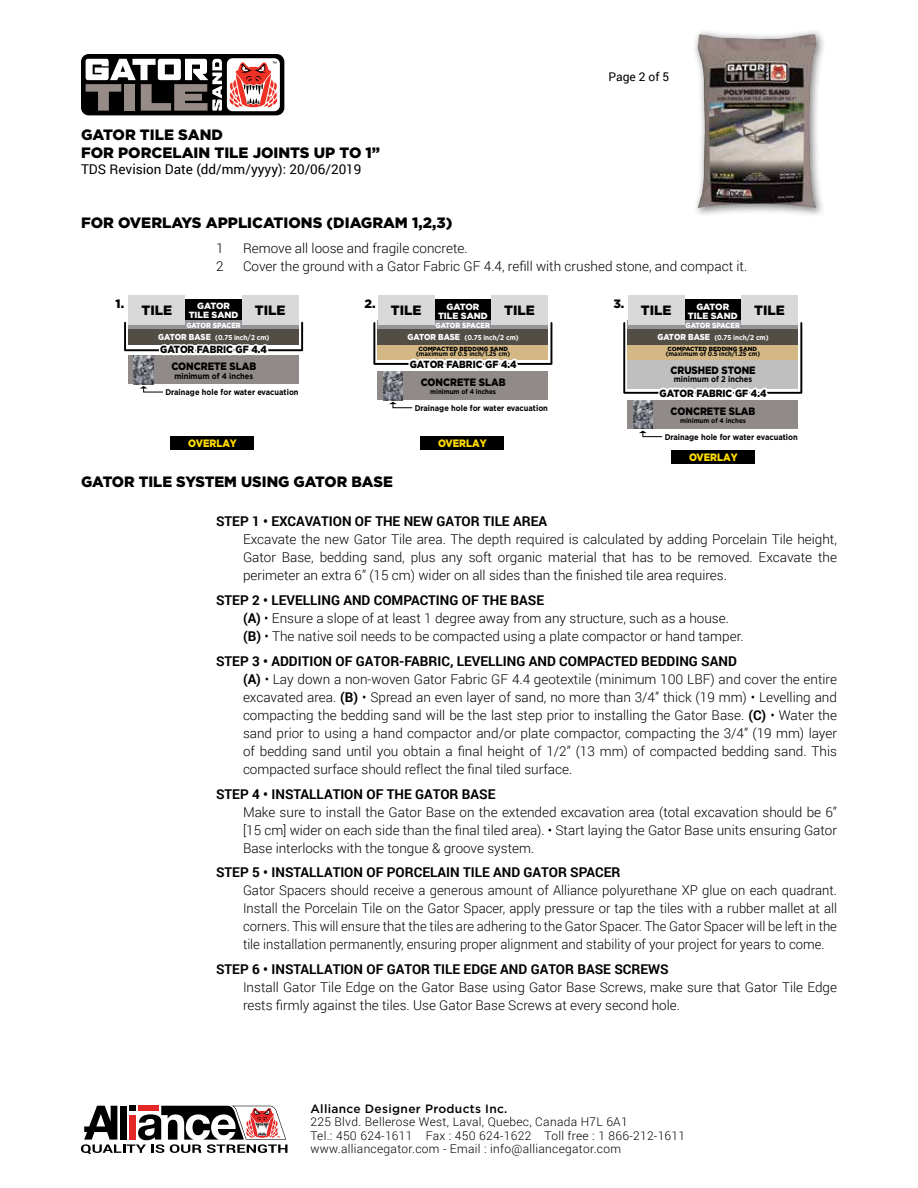
<style>
.page{position:relative;width:918px;height:1188px;background:#fff}
.page>*{position:absolute;margin:0;border:0;box-sizing:border-box;transform-origin:0 0}
.t1{font:900 15px/18px "Gotham";color:#000}
.t2{font:300 13.5px/18px "Roboto";color:#000;text-align:justify}
.t3{font:700 13.5px "Roboto";color:#000}
.t4{font:13.5px "Roboto";color:#000}
.t5{font:900 13.5px "Gotham";color:#000}
.t6{font:900 12.15px "Gotham";color:#000}
.t7{font:300 12px/13.2px "Roboto";letter-spacing:.025em;color:#000}
.t8{font:500 12px "Gotham";letter-spacing:.025em;color:#000}
.t9{font:12px "Roboto";color:#000}
.t10{font:900 10.65px "Gotham";color:#000;scale:.9 1}
.t11{font:900 10.65px "Gotham";color:#fd0;scale:.9 1}
.t12{font:900 10.35px "Gotham";color:#000;scale:.9 1}
.t13{font:900 9px/9px "Gotham";color:#fff;text-align:center}
.t14{font:700 8.25px "Gotham";color:#000;scale:.9 1}
.t15{font:900 7.5px "Gotham";color:#fff;scale:.9 1}
.t16{font:700 7.05px "Gotham";color:#fff;scale:.9 1}
.t17{font:700 6.9px "Gotham";color:#000;scale:.9 1}
.t18{font:700 6.6px "Gotham";color:#000;scale:.9 1}
.t19{font:900 6px "Gotham";color:#000}
.s1{font-weight:900;font-size:8.7px}
.s2{font-weight:700}
</style>
<div class="page">
<svg style="left:81px;top:1105px;width:206px;height:49px"></svg>
<div style="left:81px;top:54px;width:203px;height:61px;background:#000;border-radius:8px"></div>
<svg style="left:227px;top:58px;width:53px;height:53px"></svg>
<svg style="left:86px;top:59px;width:193px;height:52px"></svg>
<div style="left:692px;top:28px;width:135px;height:190px;background:#000;opacity:.5"></div>
<img style="left:697px;top:34px;width:120px;height:174px">
<div style="left:171px;top:436px;width:83px;height:14px;background:#000"></div>
<div style="left:129px;top:325px;width:170px;height:20px;background:#524e46"></div>
<div style="left:129px;top:356px;width:170px;height:28px;background:#908a88"></div>
<div style="left:185px;top:299px;width:57px;height:26px;background:#000"></div>
<div style="left:124px;top:322px;width:179px;height:29px;border:2px solid #000"></div>
<svg style="left:157px;top:344px;width:113px;height:12px"></svg>
<img style="left:134px;top:356px;width:19px;height:28px">
<svg style="left:140px;top:386px;width:23px;height:7px"></svg>
<div style="left:129px;top:321px;width:170px;height:8px;background:#949598"></div>
<div style="left:129px;top:295px;width:56px;height:30px;background:#d9d9d9"></div>
<div style="left:242px;top:295px;width:57px;height:30px;background:#d9d9d9"></div>
<div style="left:420px;top:436px;width:83px;height:14px;background:#000"></div>
<div style="left:378px;top:325px;width:170px;height:20px;background:#524e46"></div>
<div style="left:378px;top:345px;width:170px;height:14px;background:#d3b886"></div>
<div style="left:435px;top:299px;width:56px;height:26px;background:#000"></div>
<div style="left:373px;top:322px;width:179px;height:43px;border:2px solid #000"></div>
<div style="left:378px;top:371px;width:170px;height:29px;background:#908a88"></div>
<svg style="left:407px;top:358px;width:113px;height:7px"></svg>
<img style="left:383px;top:371px;width:20px;height:29px">
<svg style="left:389px;top:402px;width:24px;height:6px"></svg>
<div style="left:378px;top:321px;width:170px;height:8px;background:#949598"></div>
<div style="left:378px;top:295px;width:57px;height:30px;background:#d9d9d9"></div>
<div style="left:491px;top:295px;width:57px;height:30px;background:#d9d9d9"></div>
<div style="left:671px;top:450px;width:83px;height:14px;background:#000"></div>
<div style="left:684px;top:299px;width:57px;height:26px;background:#000"></div>
<div style="left:628px;top:359px;width:170px;height:30px;background:#bfbfbf"></div>
<div style="left:623px;top:322px;width:179px;height:72px;border:2px solid #000"></div>
<div style="left:628px;top:400px;width:170px;height:29px;background:#908a88"></div>
<svg style="left:657px;top:387px;width:113px;height:7px"></svg>
<img style="left:633px;top:400px;width:20px;height:29px">
<svg style="left:639px;top:431px;width:24px;height:6px"></svg>
<div style="left:628px;top:325px;width:170px;height:20px;background:#524e46"></div>
<div style="left:628px;top:345px;width:170px;height:14px;background:#d3b886"></div>
<div style="left:628px;top:321px;width:170px;height:8px;background:#949598"></div>
<div style="left:628px;top:295px;width:56px;height:30px;background:#d9d9d9"></div>
<div style="left:741px;top:295px;width:57px;height:30px;background:#d9d9d9"></div>
<p class="t1" style="left:81px;top:126px;width:301px">GATOR TILE SAND<br>FOR PORCELAIN TILE JOINTS UP TO 1”</p>
<p class="t4" style="left:81px;top:160px;width:282px">TDS Revision Date (dd/mm/yyyy): 20/06/2019</p>
<p class="t9" style="left:609px;top:68px;width:62px">Page 2 of 5</p>
<p class="t1" style="left:81px;top:214px;width:373px">FOR OVERLAYS APPLICATIONS (DIAGRAM 1,2,3)</p>
<p class="t2" style="left:216px;top:239px;width:9px">1</p>
<p class="t2" style="left:243px;top:239px;width:226px">Remove all loose and fragile concrete.</p>
<p class="t2" style="left:216px;top:257px;width:9px">2</p>
<p class="t2" style="left:243px;top:257px;width:506px">Cover the ground with a Gator Fabric GF 4.4, refill with crushed stone, and compact it.</p>
<p class="t6" style="left:116px;top:295px;width:10px">1.</p>
<p class="t6" style="left:365px;top:295px;width:13px">2.</p>
<p class="t6" style="left:613px;top:295px;width:12px">3.</p>
<p class="t13" style="left:189px;top:302px;width:51px">GATOR<br>TILE SAND</p>
<p class="t15" style="left:186px;top:320px;width:62px">GATOR SPACER</p>
<p class="t13" style="left:438px;top:302px;width:51px">GATOR<br>TILE SAND</p>
<p class="t19" style="left:418px;top:344px;width:91px">COMPACTED BEDDING SAND</p>
<p class="t5" style="left:142px;top:301px;width:32px">TILE</p>
<p class="t5" style="left:255px;top:301px;width:32px">TILE</p>
<p class="t5" style="left:391px;top:301px;width:32px">TILE</p>
<p class="t5" style="left:504px;top:301px;width:32px">TILE</p>
<p class="t15" style="left:436px;top:320px;width:62px">GATOR SPACER</p>
<p class="t16" style="left:408px;top:333px;width:125px"><span class="s1">GATOR BASE</span> (0.75 inch/2 cm)</p>
<p class="t10" style="left:421px;top:375px;width:96px">CONCRETE SLAB</p>
<p class="t17" style="left:430px;top:387px;width:75px">minimum of 4 inches</p>
<p class="t16" style="left:158px;top:333px;width:125px"><span class="s1">GATOR BASE</span> (0.75 inch/2 cm)</p>
<p class="t10" style="left:171px;top:359px;width:96px">CONCRETE SLAB</p>
<p class="t14" style="left:174px;top:370px;width:89px">minimum of 4 inches</p>
<p class="t12" style="left:160px;top:343px;width:120px">GATOR FABRIC GF 4.4</p>
<p class="t14" style="left:165px;top:387px;width:149px">Drainage hole for water evacuation</p>
<p class="t18" style="left:416px;top:349px;width:106px">(maximum of 0.5 inch/1.25 cm)</p>
<p class="t12" style="left:410px;top:357px;width:120px">GATOR FABRIC GF 4.4</p>
<p class="t14" style="left:415px;top:402px;width:149px">Drainage hole for water evacuation</p>
<p class="t11" style="left:188px;top:436px;width:56px">OVERLAY</p>
<p class="t11" style="left:438px;top:436px;width:56px">OVERLAY</p>
<p class="t13" style="left:688px;top:302px;width:51px">GATOR<br>TILE SAND</p>
<p class="t18" style="left:666px;top:349px;width:106px">(maximum of 0.5 inch/1.25 cm)</p>
<p class="t5" style="left:641px;top:301px;width:32px">TILE</p>
<p class="t5" style="left:754px;top:301px;width:32px">TILE</p>
<p class="t15" style="left:686px;top:320px;width:62px">GATOR SPACER</p>
<p class="t16" style="left:657px;top:333px;width:125px"><span class="s1">GATOR BASE</span> (0.75 inch/2 cm)</p>
<p class="t19" style="left:668px;top:344px;width:91px">COMPACTED BEDDING SAND</p>
<p class="t10" style="left:670px;top:363px;width:96px">CRUSHED STONE</p>
<p class="t14" style="left:674px;top:374px;width:89px">minimum of 2 inches</p>
<p class="t10" style="left:671px;top:404px;width:96px">CONCRETE SLAB</p>
<p class="t17" style="left:680px;top:416px;width:75px">minimum of 4 inches</p>
<p class="t12" style="left:660px;top:386px;width:120px">GATOR FABRIC GF 4.4</p>
<p class="t14" style="left:665px;top:431px;width:149px">Drainage hole for water evacuation</p>
<p class="t11" style="left:689px;top:450px;width:56px">OVERLAY</p>
<p class="t1" style="left:81px;top:472px;width:313px">GATOR TILE SYSTEM USING GATOR BASE</p>
<p class="t3" style="left:216px;top:512px;width:333px">STEP 1 • EXCAVATION OF THE NEW GATOR TILE AREA</p>
<p class="t2" style="left:243px;top:530px;width:596px">Excavate the new Gator Tile area. The depth required is calculated by adding Porcelain Tile height, Gator Base, bedding sand, plus any soft organic material that has to be removed. Excavate the perimeter an extra 6” (15 cm) wider on all sides than the finished tile area requires.</p>
<p class="t2" style="left:243px;top:591px;width:502px;text-align:left;text-indent:-27px"><span class="s2">STEP 2 • LEVELLING AND COMPACTING OF THE BASE<br>(A)</span> • Ensure a slope of at least 1 degree away from any structure, such as a house. <span class="s2">(B)</span> • The native soil needs to be compacted using a plate compactor or hand tamper.</p>
<p class="t2" style="left:243px;top:652px;width:596px;text-align:left;text-indent:-27px"><span class="s2">STEP 3 • ADDITION OF GATOR-FABRIC, LEVELLING AND COMPACTED BEDDING SAND<br>(A)</span> • Lay down a non-woven Gator Fabric GF 4.4 geotextile (minimum 100 LBF) and cover the entire excavated area. <span class="s2">(B)</span> • Spread an even layer of sand, no more than 3/4” thick (19 mm) • Levelling and compacting the bedding sand will be the last step prior to installing the Gator Base. <span class="s2">(C)</span> • Water the sand prior to using a hand compactor and/or plate compactor, compacting the 3/4” (19 mm) layer of bedding sand until you obtain a final height of 1/2” (13 mm) of compacted bedding sand. This compacted surface should reflect the final tiled surface.</p>
<p class="t3" style="left:216px;top:784px;width:281px">STEP 4 • INSTALLATION OF THE GATOR BASE</p>
<p class="t2" style="left:243px;top:802px;width:596px">Make sure to install the Gator Base on the extended excavation area (total excavation should be 6” [15 cm] wider on each side than the final tiled area). • Start laying the Gator Base units ensuring Gator Base interlocks with the tongue &amp; groove system.</p>
<p class="t3" style="left:216px;top:863px;width:406px">STEP 5 • INSTALLATION OF PORCELAIN TILE AND GATOR SPACER</p>
<p class="t2" style="left:243px;top:881px;width:596px">Gator Spacers should receive a generous amount of Alliance polyurethane XP glue on each quadrant.<br>Install the Porcelain Tile on the Gator Spacer, apply pressure or tap the tiles with a rubber mallet at all corners. This will ensure that the tiles are adhering to the Gator Spacer. The Gator Spacer will be left in the tile installation permanently, ensuring proper alignment and stability of your project for years to come.</p>
<p class="t3" style="left:216px;top:960px;width:454px">STEP 6 • INSTALLATION OF GATOR TILE EDGE AND GATOR BASE SCREWS</p>
<p class="t2" style="left:243px;top:978px;width:596px">Install Gator Tile Edge on the Gator Base using Gator Base Screws, make sure that Gator Tile Edge rests firmly against the tiles. Use Gator Base Screws at every second hole.</p>
<p class="t8" style="left:310px;top:1101px;width:199px">Alliance Designer Products Inc.</p>
<p class="t7" style="left:310px;top:1115px;width:376px">225 Blvd. Bellerose West, Laval, Quebec, Canada H7L 6A1<br>Tel.: 450 624-1611 Fax : 450 624-1622 Toll free : 1 866-212-1611 www.alliancegator.com - Email : info@alliancegator.com</p>
</div>
